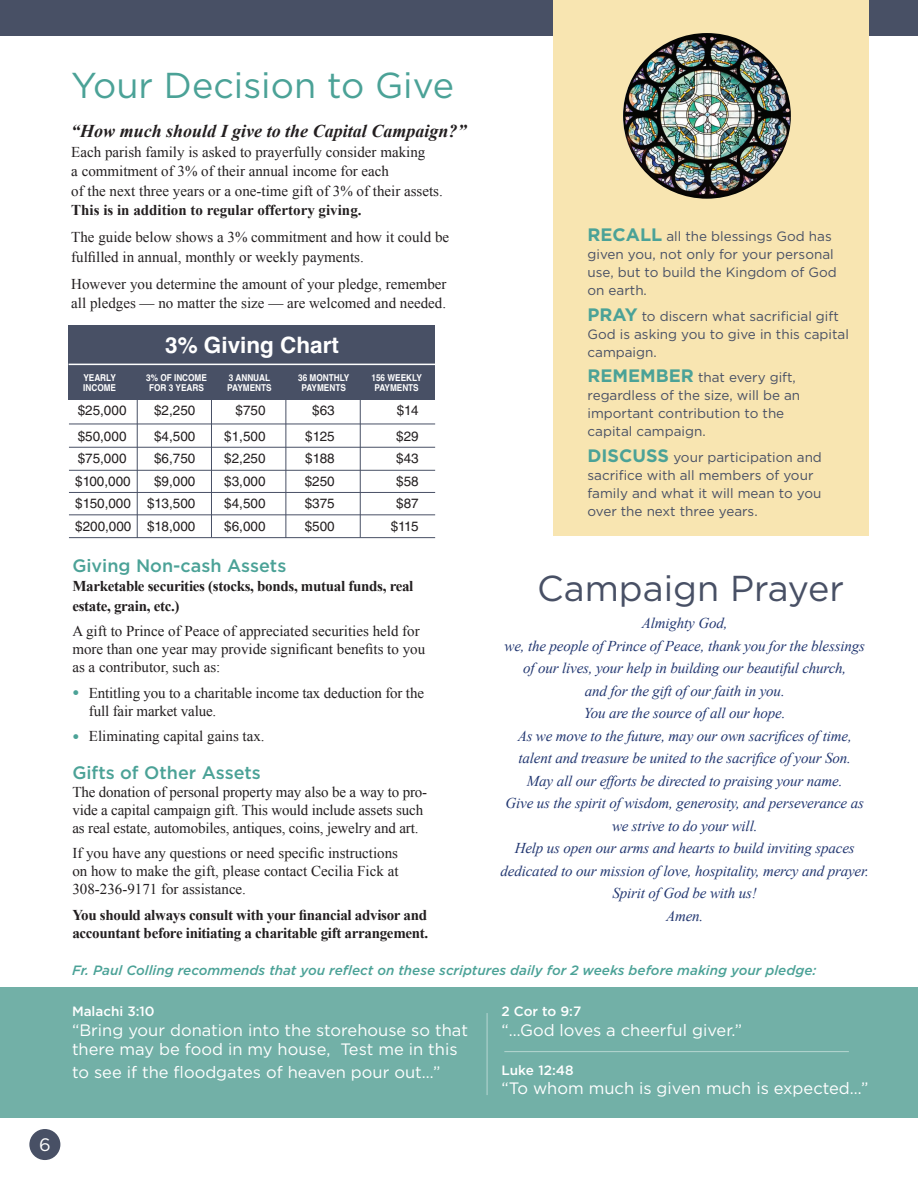
<style>
.page{position:relative;width:918px;height:1188px;background:#fff}
.page>*{position:absolute;margin:0;border:0;box-sizing:border-box;transform-origin:0 0}
.t1{font:36px "Gotham";color:#4ba297}
.t2{font:36px "Gotham";color:#485065}
.t3{font:700 22.5px "Helvetica";color:#fff}
.t4{font:italic 700 18px "Times New Roman";color:#231f20}
.t5{font:500 18px "Gotham";color:#4ba297}
.t6{font:18px "Gotham";color:#fff}
.t7{font:16.5px/19.5px "Gotham";color:#fff}
.t8{font:15px/18px "Times New Roman";color:#231f20}
.t9{font:italic 15px/22.5px "Times New Roman";letter-spacing:-.01em;color:#223771;text-align:center}
.t10{font:700 15px/19.5px "Times New Roman";letter-spacing:-.02em;color:#231f20}
.t11{font:13.5px/18px "Gotham";color:#485065}
.t12{font:13.5px "Helvetica LT Std";color:#231f20}
.t13{font:italic 500 13.5px "Gotham";color:#4ba297}
.t14{font:500 13.5px "Gotham";color:#fff}
.t15{font:700 9.45px "Helvetica";color:#fff;scale:.87 1}
.s1{font-weight:700}
.s2{font-size:19.5px;color:#4ba297}
.s3{font-weight:700;font-size:18px;color:#4ba297}
</style>
<div class="page">
<div style="left:0;top:987px;width:918px;height:131px;background:#72b0a7"></div>
<div style="left:0;top:0;width:918px;height:35px;background:#485065"></div>
<div style="left:554px;top:0;width:315px;height:536px;background:#f8e5b1"></div>
<img style="left:623px;top:33px;width:168px;height:166px">
<div style="left:29px;top:1129px;width:31px;height:31px;background:#485065;border-radius:50%"></div>
<hr style="left:487px;top:1013px;width:1px;height:82px;background:#fff">
<hr style="left:504px;top:1051px;width:345px;height:1px;background:#fff">
<div style="left:69px;top:326px;width:366px;height:74px;background:#485065"></div>
<hr style="left:69px;top:424px;width:366px;height:1px;background:#485065">
<hr style="left:69px;top:447px;width:366px;height:1px;background:#485065">
<hr style="left:69px;top:470px;width:366px;height:1px;background:#485065">
<hr style="left:69px;top:492px;width:366px;height:1px;background:#485065">
<hr style="left:69px;top:514px;width:366px;height:1px;background:#485065">
<hr style="left:137px;top:399px;width:1px;height:139px;background:#485065">
<hr style="left:211px;top:399px;width:1px;height:138px;background:#485065">
<hr style="left:286px;top:399px;width:1px;height:139px;background:#485065">
<hr style="left:360px;top:399px;width:1px;height:139px;background:#485065">
<hr style="left:69px;top:364px;width:370px;height:1px;background:#fff">
<hr style="left:69px;top:537px;width:366px;height:1px;background:#485065">
<p class="t6" style="left:39px;top:1134px;width:13px">6</p>
<p class="t1" style="left:71px;top:62px;width:384px">Your Decision to Give</p>
<p class="t4" style="left:71px;top:119px;width:397px">“How much should I give to the Capital Campaign?”</p>
<p class="t8" style="left:71px;top:143px;width:356px">Each parish family is asked to prayerfully consider making</p>
<p class="t8" style="left:71px;top:162px;width:319px">a commitment of 3% of their annual income for each</p>
<p class="t8" style="left:71px;top:181px;width:373px;line-height:19.5px">of the next three years or a one-time gift of 3% of their assets.<br><span class="s1">This is in addition to regular offertory giving.</span></p>
<p class="t8" style="left:71px;top:227px;width:379px;line-height:19.5px">The guide below shows a 3% commitment and how it could be fulfilled in annual, monthly or weekly payments.</p>
<p class="t8" style="left:71px;top:274px;width:377px;line-height:19.5px">However you determine the amount of your pledge, remember all pledges — no matter the size — are welcomed and needed.</p>
<p class="t3" style="left:165px;top:331px;width:175px">3% Giving Chart</p>
<p class="t15" style="left:83px;top:372px;width:39px">YEARLY</p>
<p class="t15" style="left:146px;top:372px;width:71px">3% OF INCOME</p>
<p class="t15" style="left:229px;top:372px;width:49px">3 ANNUAL</p>
<p class="t15" style="left:298px;top:372px;width:60px">36 MONTHLY</p>
<p class="t15" style="left:371px;top:372px;width:59px">156 WEEKLY</p>
<p class="t15" style="left:83px;top:382px;width:39px">INCOME</p>
<p class="t15" style="left:149px;top:382px;width:64px">FOR 3 YEARS</p>
<p class="t15" style="left:227px;top:382px;width:52px">PAYMENTS</p>
<p class="t15" style="left:302px;top:382px;width:52px">PAYMENTS</p>
<p class="t15" style="left:374px;top:382px;width:52px">PAYMENTS</p>
<p class="t12" style="left:78px;top:403px;width:50px">$25,000</p>
<p class="t12" style="left:154px;top:403px;width:43px">$2,250</p>
<p class="t12" style="left:236px;top:403px;width:32px">$750</p>
<p class="t12" style="left:312px;top:403px;width:24px">$63</p>
<p class="t12" style="left:397px;top:403px;width:23px">$14</p>
<p class="t12" style="left:78px;top:428px;width:50px">$50,000</p>
<p class="t12" style="left:154px;top:428px;width:43px">$4,500</p>
<p class="t12" style="left:224px;top:428px;width:43px">$1,500</p>
<p class="t12" style="left:305px;top:428px;width:31px">$125</p>
<p class="t12" style="left:396px;top:428px;width:24px">$29</p>
<p class="t12" style="left:78px;top:451px;width:50px">$75,000</p>
<p class="t12" style="left:154px;top:451px;width:43px">$6,750</p>
<p class="t12" style="left:224px;top:451px;width:43px">$2,250</p>
<p class="t12" style="left:305px;top:451px;width:31px">$188</p>
<p class="t12" style="left:396px;top:451px;width:24px">$43</p>
<p class="t12" style="left:75px;top:473px;width:57px">$100,000</p>
<p class="t12" style="left:154px;top:473px;width:43px">$9,000</p>
<p class="t12" style="left:224px;top:473px;width:43px">$3,000</p>
<p class="t12" style="left:305px;top:473px;width:32px">$250</p>
<p class="t12" style="left:396px;top:473px;width:24px">$58</p>
<p class="t12" style="left:75px;top:496px;width:122px">$150,000 $13,500</p>
<p class="t12" style="left:224px;top:496px;width:43px">$4,500</p>
<p class="t12" style="left:305px;top:496px;width:32px">$375</p>
<p class="t12" style="left:396px;top:496px;width:24px">$87</p>
<p class="t12" style="left:75px;top:518px;width:122px">$200,000 $18,000</p>
<p class="t12" style="left:224px;top:518px;width:43px">$6,000</p>
<p class="t12" style="left:305px;top:518px;width:32px">$500</p>
<p class="t12" style="left:391px;top:518px;width:29px">$115</p>
<p class="t5" style="left:72px;top:554px;width:215px">Giving Non-cash Assets</p>
<p class="t10" style="left:72px;top:576px;width:343px">Marketable securities (stocks, bonds, mutual funds, real estate, grain, etc.)</p>
<p class="t8" style="left:72px;top:622px;width:354px">A gift to Prince of Peace of appreciated securities held for more than one year may provide significant benefits to you as a contributor, such as:</p>
<p class="t8" style="left:89px;top:683px;width:337px;text-indent:-16px"><span class="s2">•</span> Entitling you to a charitable income tax deduction for the full fair market value.</p>
<p class="t8" style="left:72px;top:727px;width:194px"><span class="s2">•</span> Eliminating capital gains tax.</p>
<p class="t5" style="left:72px;top:761px;width:190px">Gifts of Other Assets</p>
<p class="t8" style="left:72px;top:782px;width:356px">The donation of personal property may also be a way to pro&shy;vide a capital campaign gift. This would include assets such as real estate, automobiles, antiques, coins, jewelry and art.</p>
<p class="t8" style="left:72px;top:844px;width:328px;text-align:justify">If you have any questions or need specific instructions on how to make the gift, please contact Cecilia Fick at 308-236-9171 for assistance.</p>
<p class="t10" style="left:72px;top:905px;width:358px;line-height:18px">You should always consult with your financial advisor and accountant before initiating a charitable gift arrangement.</p>
<p class="t11" style="left:588px;top:227px;width:251px"><span class="s3">RECALL</span> all the blessings God has given you, not only for your personal use, but to build the Kingdom of God on earth.</p>
<p class="t11" style="left:588px;top:307px;width:263px"><span class="s3">PRAY</span> to discern what sacrificial gift<br>God is asking you to give in this capital campaign.</p>
<p class="t11" style="left:588px;top:368px;width:214px"><span class="s3">REMEMBER</span> that every gift, regardless of the size, will be an important contribution to the capital campaign.</p>
<p class="t11" style="left:588px;top:448px;width:236px"><span class="s3">DISCUSS</span> your participation and sacrifice with all members of your family and what it will mean to you over the next three years.</p>
<p class="t2" style="left:537px;top:565px;width:308px">Campaign Prayer</p>
<p class="t9" style="left:642px;top:612px;width:87px">Almighty God,</p>
<p class="t9" style="left:505px;top:634px;width:362px">we, the people of Prince of Peace, thank you for the blessings of our lives, your help in building our beautiful church,<br>and for the gift of our faith in you.</p>
<p class="t9" style="left:584px;top:702px;width:203px">You are the source of all our hope.</p>
<p class="t9" style="left:518px;top:724px;width:336px">As we move to the future, may our own sacrifices of time, talent and treasure be united to the sacrifice of your Son.<br>May all our efforts be directed to praising your name.</p>
<p class="t9" style="left:506px;top:792px;width:360px">Give us the spirit of wisdom, generosity, and perseverance as we strive to do your will.</p>
<p class="t9" style="left:501px;top:837px;width:370px">Help us open our arms and hearts to build inviting spaces dedicated to our mission of love, hospitality, mercy and prayer.</p>
<p class="t9" style="left:613px;top:882px;width:146px">Spirit of God be with us!</p>
<p class="t9" style="left:666px;top:904px;width:39px">Amen.</p>
<p class="t13" style="left:72px;top:962px;width:746px">Fr. Paul Colling recommends that you reflect on these scriptures daily for 2 weeks before making your pledge:</p>
<p class="t14" style="left:72px;top:1003px;width:84px">Malachi 3:10</p>
<p class="t7" style="left:72px;top:1020px;width:398px">“Bring your donation into the storehouse so that there may be food in my house, Test me in this</p>
<p class="t7" style="left:72px;top:1062px;width:370px">to see if the floodgates of heaven pour out…”</p>
<p class="t14" style="left:502px;top:1003px;width:81px">2 Cor to 9:7</p>
<p class="t7" style="left:502px;top:1020px;width:242px">“…God loves a cheerful giver.”</p>
<p class="t14" style="left:502px;top:1061px;width:73px">Luke 12:48</p>
<p class="t7" style="left:502px;top:1078px;width:369px">“To whom much is given much is expected…”</p>
</div>
